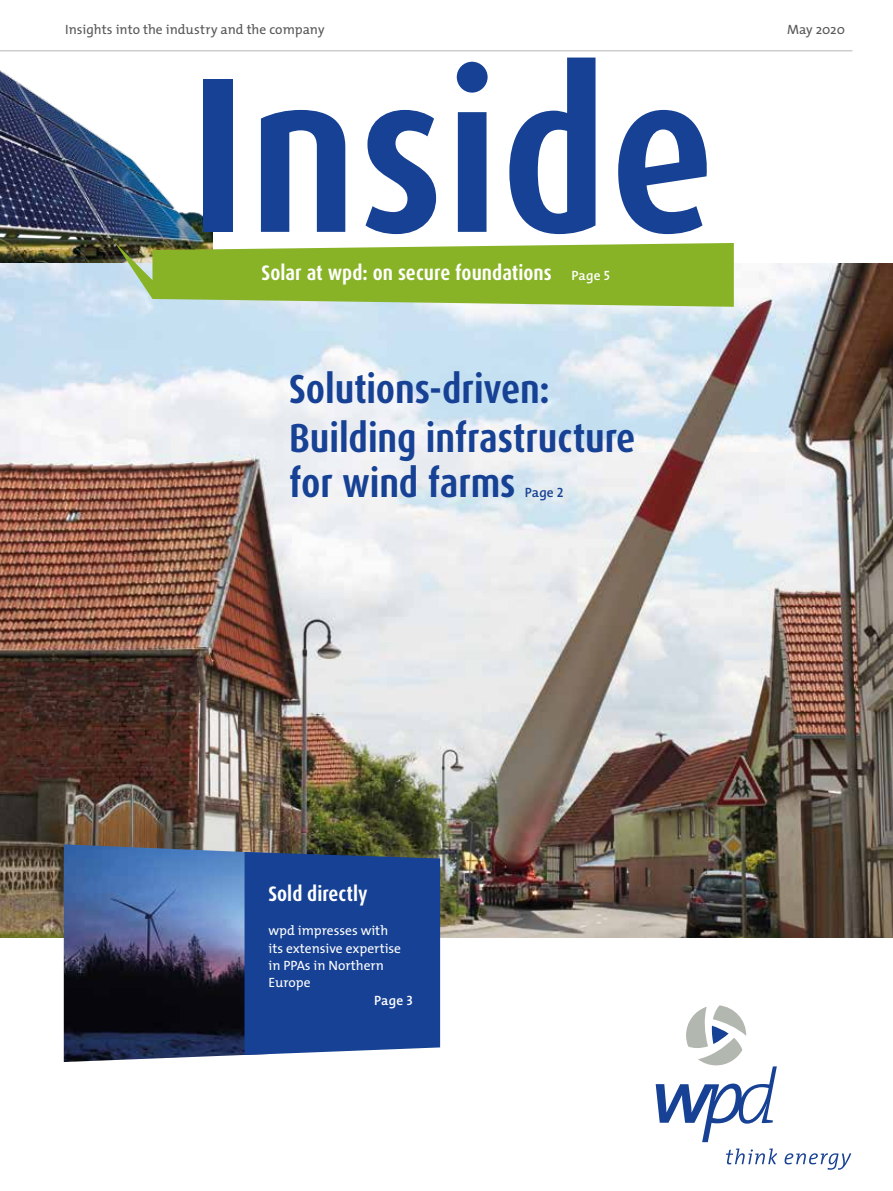
<style>
.page{position:relative;width:893px;height:1191px;background:#fff}
.page>*{position:absolute;margin:0;border:0;box-sizing:border-box;transform-origin:0 0}
.t1{font:700 condensed 222px "Dax OT";letter-spacing:.01em;color:#164194}
.t2{font:700 condensed 40.5px/49.2px "Dax OT";letter-spacing:-.005em;color:#164194}
.t3{font:700 condensed 21px "Dax OT";color:#fff}
.t4{font:13.5px "The Mix";color:#fff}
.t5{font:13.5px "The Mix";color:#575756}
.t6{font:600 13.5px "The Mix";color:#164194}
.t7{font:600 13.5px "The Mix";color:#fff}
.s1{font-family:"The Mix";font-weight:600;font-stretch:normal;font-size:13.5px}
.s2{font-family:"The Mix Semi Bold Caps";font-weight:400;font-stretch:normal;font-size:13.5px}
.s3{font-family:"The Mix Semi Bold Caps";font-weight:400}
</style>
<div class="page">
<img style="left:0;top:50px;width:213px;height:214px">
<img style="left:0;top:264px;width:893px;height:673px">
<svg style="left:115px;top:242px;width:619px;height:65px;background:#94b946"></svg>
<hr style="left:0;top:51px;width:852px;height:1px;background:#b2b7b0">
<svg style="left:726px;top:1148px;width:51px;height:16px"></svg>
<svg style="left:785px;top:1153px;width:66px;height:16px"></svg>
<svg style="left:656px;top:1005px;width:121px;height:137px"></svg>
<img style="left:64px;top:844px;width:205px;height:218px">
<div style="left:244px;top:852px;width:196px;height:203px;background:#164194"></div>
<p class="t5" style="left:65px;top:18px;width:261px">Insights into the industry and the company</p>
<p class="t5" style="left:787px;top:18px;width:59px">May 2020</p>
<h1 class="t1" style="left:189px;top:12px;width:527px">Inside</h1>
<h3 class="t3" style="left:261px;top:259px;width:350px">Solar at wpd: on secure foundations <span class="s1">Page</span> <span class="s2">5</span></h3>
<h2 class="t2" style="left:289px;top:365px;width:348px">Solutions-driven:<br>Building infrastructure</h2>
<h2 class="t2" style="left:289px;top:459px;width:228px">for wind farms</h2>
<p class="t6" style="left:525px;top:481px;width:40px">Page <span class="s3">2</span></p>
<h3 class="t3" style="left:269px;top:880px;width:101px">Sold directly</h3>
<p class="t4" style="left:269px;top:919px;width:121px">wpd impresses with</p>
<p class="t4" style="left:269px;top:936px;width:134px">its extensive expertise</p>
<p class="t4" style="left:269px;top:954px;width:117px">in PPAs in Northern</p>
<p class="t4" style="left:269px;top:971px;width:44px">Europe</p>
<p class="t7" style="left:374px;top:989px;width:40px">Page <span class="s3">3</span></p>
</div>
